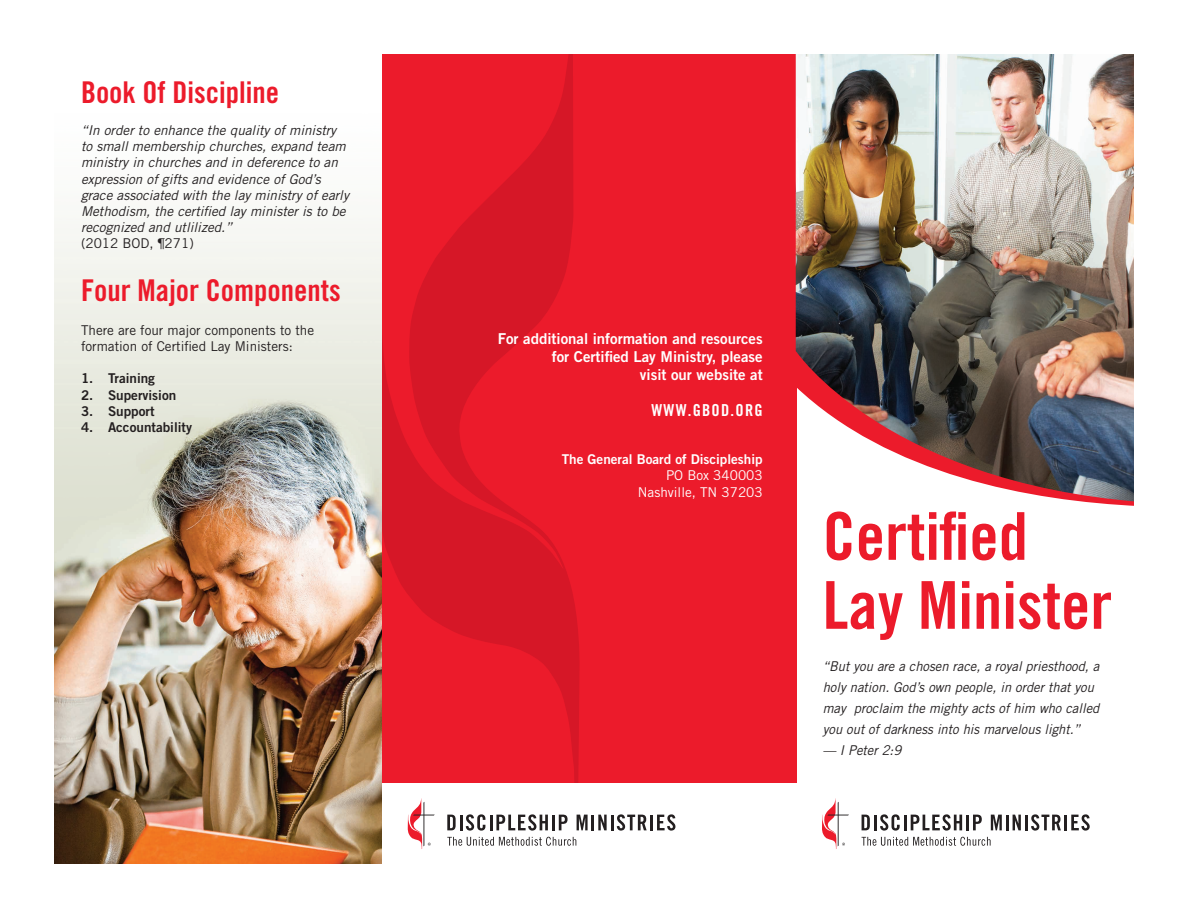
<style>
.page{position:relative;width:1188px;height:918px;background:#fff}
.page>*{position:absolute;margin:0;border:0;box-sizing:border-box;transform-origin:0 0}
.t1{font:66px/69px "Trade Gothic LT Std Bd Cn 20";color:#ec1b2b}
.t2{font:30px "Trade Gothic LT Std Bd Cn 20";color:#ec1b2b}
.t3{font:16.5px "Trade Gothic LT Std Bd Cn 20";letter-spacing:.075em;color:#fff}
.t4{font:15px/18px "Trade Gothic LT Std Bd 2";color:#fff;text-align:right}
.t5{font:italic 13.5px/16.2px "Trade Gothic LT Std";color:#231f20}
.t6{font:italic 13.5px/21px "Trade Gothic LT Std";color:#231f20;scale:.96 1}
.t7{font:13.5px/16.2px "Trade Gothic LT Std";color:#231f20}
.t8{font:13.5px "Trade Gothic LT Std Bd 2";color:#231f20}
.t9{font:13.5px "Trade Gothic LT Std Bd 2";color:#fff}
.t10{font:13.5px/16.2px "Trade Gothic LT Std";color:#fff;text-align:right}
</style>
<div class="page">
<div style="left:381px;top:54px;width:415px;height:729px;background:#ec1b2b"></div>
<svg style="left:381px;top:54px;width:199px;height:729px"></svg>
<img style="left:54px;top:219px;width:327px;height:645px">
<svg style="left:447px;top:814px;width:101px;height:17px"></svg>
<hr style="left:552px;top:815px;width:3px;height:15px;background:#231f20">
<svg style="left:559px;top:815px;width:9px;height:15px"></svg>
<svg style="left:577px;top:814px;width:70px;height:17px"></svg>
<hr style="left:650px;top:815px;width:3px;height:15px;background:#231f20">
<svg style="left:657px;top:814px;width:18px;height:17px"></svg>
<svg style="left:408px;top:798px;width:27px;height:51px"></svg>
<svg style="left:447px;top:837px;width:129px;height:9px"></svg>
<svg style="left:862px;top:815px;width:8px;height:15px"></svg>
<hr style="left:874px;top:815px;width:3px;height:15px;background:#231f20">
<svg style="left:880px;top:814px;width:20px;height:17px"></svg>
<hr style="left:904px;top:815px;width:3px;height:15px;background:#231f20">
<svg style="left:911px;top:814px;width:51px;height:17px"></svg>
<hr style="left:966px;top:815px;width:3px;height:15px;background:#231f20">
<svg style="left:973px;top:815px;width:9px;height:15px"></svg>
<svg style="left:991px;top:815px;width:30px;height:15px"></svg>
<hr style="left:1025px;top:815px;width:3px;height:15px;background:#231f20">
<svg style="left:1031px;top:814px;width:30px;height:17px"></svg>
<hr style="left:1064px;top:815px;width:3px;height:15px;background:#231f20">
<svg style="left:1071px;top:814px;width:19px;height:17px"></svg>
<svg style="left:822px;top:798px;width:27px;height:51px"></svg>
<svg style="left:862px;top:837px;width:129px;height:9px"></svg>
<img style="left:796px;top:54px;width:338px;height:297px">
<img style="left:796px;top:351px;width:338px;height:155px">
<h2 class="t2" style="left:81px;top:74px;width:200px">Book Of Discipline</h2>
<p class="t5" style="left:81px;top:122px;width:270px">“In order to enhance the quality of ministry to small membership churches, expand team ministry in churches and in deference to an expression of gifts and evidence of God’s grace associated with the lay ministry of early Methodism, the certified lay minister is to be recognized and utlilized.”</p>
<p class="t7" style="left:81px;top:235px;width:114px">(2012 BOD, ¶271)</p>
<h2 class="t2" style="left:81px;top:272px;width:261px">Four Major Components</h2>
<p class="t7" style="left:81px;top:322px;width:235px">There are four major components to the formation of Certified Lay Ministers:</p>
<p class="t8" style="left:81px;top:370px;width:76px">1. Training</p>
<p class="t8" style="left:81px;top:386px;width:97px">2. Supervision</p>
<p class="t8" style="left:81px;top:403px;width:75px">3. Support</p>
<p class="t8" style="left:81px;top:419px;width:113px">4. Accountability</p>
<p class="t4" style="left:498px;top:329px;width:266px">For additional information and resources for Certified Lay Ministry, please<br>visit our website at</p>
<p class="t3" style="left:651px;top:400px;width:113px">WWW.GBOD.ORG</p>
<p class="t9" style="left:562px;top:451px;width:203px">The General Board of Discipleship</p>
<p class="t10" style="left:638px;top:467px;width:126px">PO Box 340003<br>Nashville, TN 37203</p>
<h1 class="t1" style="left:823px;top:501px;width:291px">Certified<br>Lay Minister</h1>
<p class="t6" style="left:823px;top:656px;width:290px">“But you are a chosen race, a royal priesthood, a holy nation. God’s own people, in order that you may proclaim the mighty acts of him who called you out of darkness into his marvelous light.”</p>
<p class="t6" style="left:823px;top:740px;width:84px">— I Peter 2:9</p>
</div>
